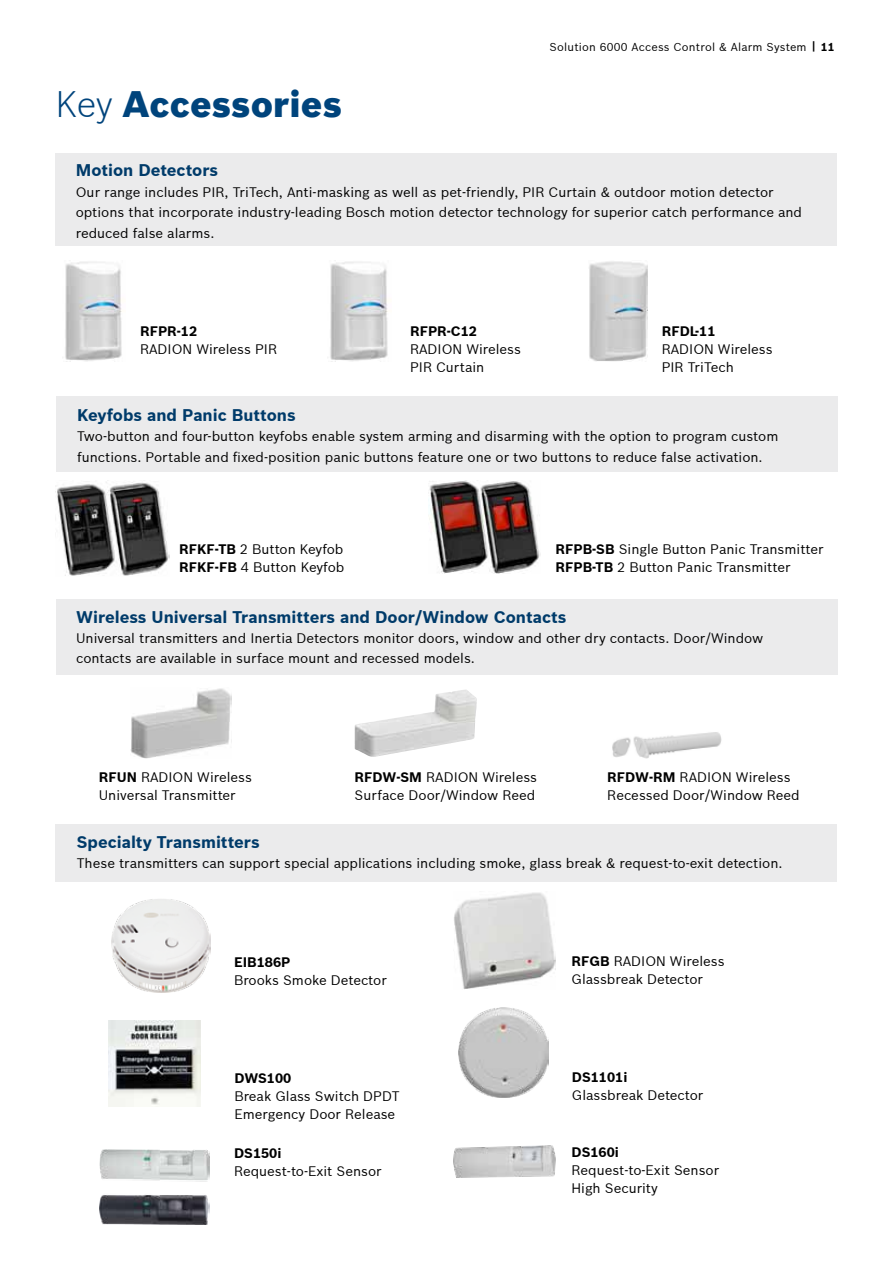
<style>
.page{position:relative;width:893px;height:1263px;background:#fff}
.page>*{position:absolute;margin:0;border:0;box-sizing:border-box;transform-origin:0 0}
.t1{font:900 36px "Bosch Sans";letter-spacing:.005em;color:#00447c}
.t2{font:700 16.5px "Bosch Sans";color:#003b6a}
.t3{font:13.5px/18px "Bosch Sans";color:#000}
.t4{font:700 13.5px "Bosch Sans";color:#000}
.t5{font:11.25px "Bosch Sans";letter-spacing:.02em;color:#000}
.s1{font-weight:300}
.s2{font-weight:700}
</style>
<div class="page">
<img style="left:100px;top:1149px;width:109px;height:76px">
<img style="left:454px;top:1145px;width:101px;height:32px">
<img style="left:459px;top:1007px;width:90px;height:90px">
<img style="left:108px;top:1021px;width:92px;height:85px">
<img style="left:454px;top:892px;width:101px;height:97px">
<div style="left:56px;top:824px;width:781px;height:57px;background:#ebebec"></div>
<div style="left:56px;top:599px;width:781px;height:76px;background:#ebebec"></div>
<div style="left:57px;top:396px;width:781px;height:76px;background:#ebebec"></div>
<img style="left:428px;top:480px;width:113px;height:93px">
<img style="left:57px;top:482px;width:112px;height:94px">
<img style="left:130px;top:688px;width:101px;height:70px">
<img style="left:354px;top:689px;width:123px;height:68px">
<img style="left:612px;top:732px;width:110px;height:26px">
<img style="left:65px;top:262px;width:57px;height:100px">
<img style="left:330px;top:262px;width:58px;height:100px">
<img style="left:589px;top:261px;width:58px;height:100px">
<div style="left:56px;top:153px;width:781px;height:93px;background:#ebebec"></div>
<img style="left:112px;top:899px;width:98px;height:93px">
<h1 class="t1" style="left:56px;top:82px;width:288px"><span class="s1">Key</span> Accessories</h1>
<p class="t5" style="left:549px;top:40px;width:287px">Solution 6000 Access Control &amp; Alarm System <span class="s2">| 11</span></p>
<p class="t2" style="left:76px;top:160px;width:144px">Motion Detectors</p>
<p class="t3" style="left:76px;top:182px;width:728px;line-height:20.4px">Our range includes PIR, TriTech, Anti-masking as well as pet-friendly, PIR Curtain &amp; outdoor motion detector options that incorporate industry-leading Bosch motion detector technology for superior catch performance and reduced false alarms.</p>
<p class="t4" style="left:140px;top:323px;width:59px">RFPR-12</p>
<p class="t3" style="left:140px;top:340px;width:138px">RADION Wireless PIR</p>
<p class="t4" style="left:410px;top:323px;width:69px">RFPR-C12</p>
<p class="t3" style="left:410px;top:340px;width:112px">RADION Wireless<br>PIR Curtain</p>
<p class="t4" style="left:662px;top:323px;width:55px">RFDL-11</p>
<p class="t3" style="left:662px;top:340px;width:112px">RADION Wireless<br>PIR TriTech</p>
<p class="t2" style="left:77px;top:405px;width:220px">Keyfobs and Panic Buttons</p>
<p class="t3" style="left:77px;top:426px;width:703px;line-height:20.4px">Two-button and four-button keyfobs enable system arming and disarming with the option to program custom functions. Portable and fixed-position panic buttons feature one or two buttons to reduce false activation.</p>
<p class="t3" style="left:179px;top:540px;width:167px"><span class="s2">RFKF-TB</span> 2 Button Keyfob<br><span class="s2">RFKF-FB</span> 4 Button Keyfob</p>
<p class="t3" style="left:555px;top:540px;width:270px"><span class="s2">RFPB-SB</span> Single Button Panic Transmitter<br><span class="s2">RFPB-TB</span> 2 Button Panic Transmitter</p>
<p class="t2" style="left:76px;top:606px;width:492px">Wireless Universal Transmitters and Door/Window Contacts</p>
<p class="t3" style="left:76px;top:628px;width:689px;line-height:20.4px">Universal transmitters and Inertia Detectors monitor doors, window and other dry contacts. Door/Window contacts are available in surface mount and recessed models.</p>
<p class="t3" style="left:99px;top:768px;width:155px"><span class="s2">RFUN</span> RADION Wireless<br>Universal Transmitter</p>
<p class="t3" style="left:355px;top:768px;width:184px"><span class="s2">RFDW-SM</span> RADION Wireless<br>Surface Door/Window Reed</p>
<p class="t3" style="left:607px;top:768px;width:194px"><span class="s2">RFDW-RM</span> RADION Wireless<br>Recessed Door/Window Reed</p>
<p class="t2" style="left:77px;top:832px;width:184px">Specialty Transmitters</p>
<p class="t3" style="left:77px;top:854px;width:707px">These transmitters can support special applications including smoke, glass break &amp; request-to-exit detection.</p>
<p class="t4" style="left:234px;top:953px;width:58px">EIB186P</p>
<p class="t3" style="left:234px;top:971px;width:154px">Brooks Smoke Detector</p>
<p class="t3" style="left:572px;top:952px;width:155px"><span class="s2">RFGB</span> RADION Wireless<br>Glassbreak Detector</p>
<p class="t4" style="left:234px;top:1069px;width:58px">DWS100</p>
<p class="t3" style="left:234px;top:1086px;width:167px">Break Glass Switch DPDT<br>Emergency Door Release</p>
<p class="t4" style="left:572px;top:1068px;width:57px">DS1101i</p>
<p class="t3" style="left:572px;top:1085px;width:133px">Glassbreak Detector</p>
<p class="t4" style="left:234px;top:1145px;width:49px">DS150i</p>
<p class="t3" style="left:234px;top:1162px;width:149px">Request-to-Exit Sensor</p>
<p class="t4" style="left:571px;top:1144px;width:49px">DS160i</p>
<p class="t3" style="left:571px;top:1161px;width:149px">Request-to-Exit Sensor<br>High Security</p>
</div>
